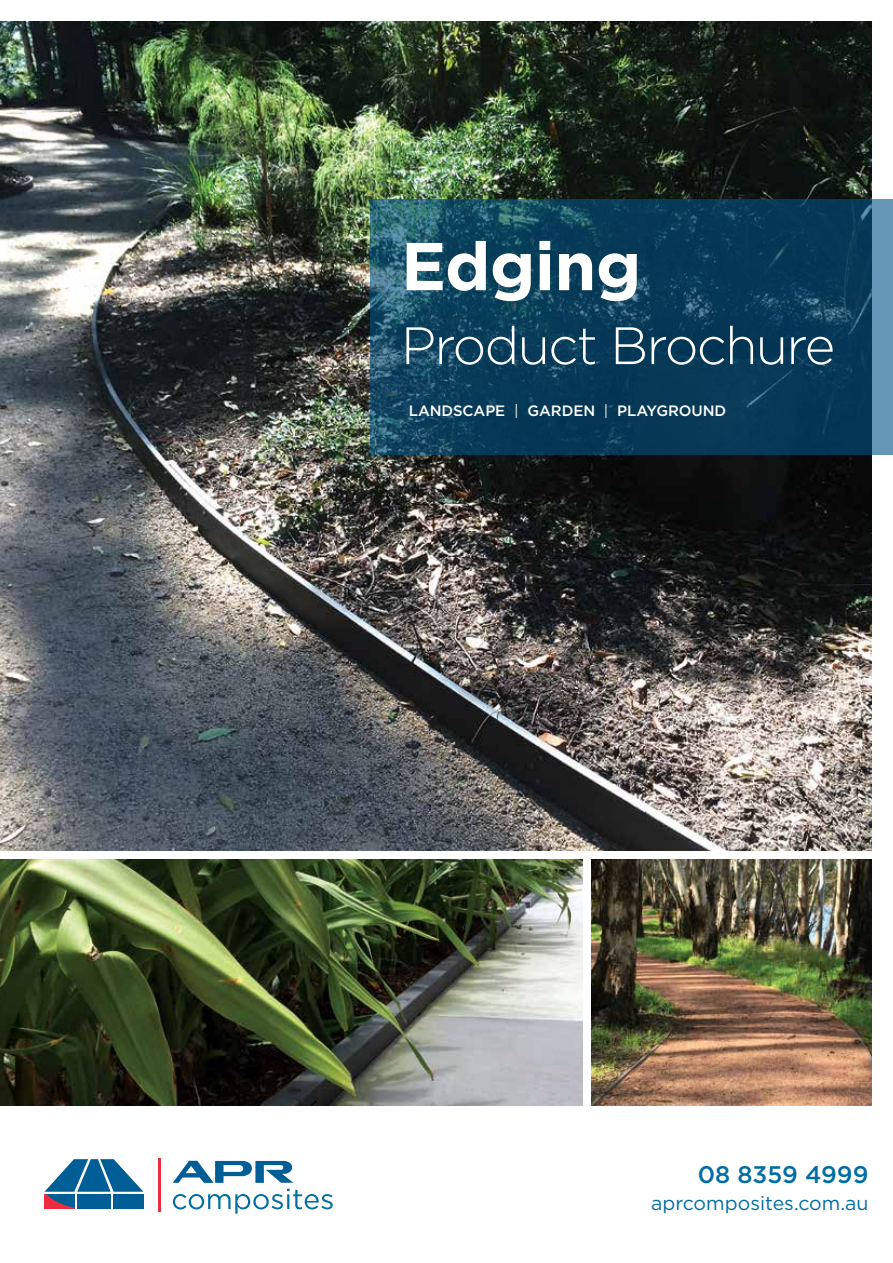
<style>
.page{position:relative;width:893px;height:1263px;background:#fff}
.page>*{position:absolute;margin:0;border:0;box-sizing:border-box;transform-origin:0 0}
.t1{font:700 67.5px "Gotham";letter-spacing:-.01em;color:#fff}
.t2{font:300 52.5px "Gotham";letter-spacing:-.03em;color:#fff}
.t3{font:500 24px "Gotham";color:#006da3}
.t4{font:19.5px "Gotham";color:#006da3}
.t5{font:500 15px "Gotham";letter-spacing:-.005em;color:#fff}
.s1{font-weight:400;color:#f4f9f2}
</style>
<div class="page">
<img style="left:0;top:21px;width:872px;height:829px">
<img style="left:591px;top:859px;width:281px;height:247px">
<img style="left:0;top:859px;width:583px;height:247px">
<hr style="left:158px;top:1158px;width:3px;height:54px;background:#ee2c40">
<svg style="left:173px;top:1161px;width:120px;height:22px"></svg>
<div style="left:113px;top:1194px;width:31px;height:15px;background:#005e96"></div>
<svg style="left:44px;top:1159px;width:99px;height:50px"></svg>
<svg style="left:173px;top:1189px;width:160px;height:25px"></svg>
<svg style="left:370px;top:200px;width:523px;height:255px;background:#0f435f"></svg>
<h1 class="t1" style="left:401px;top:236px;width:242px">Edging</h1>
<h2 class="t2" style="left:401px;top:322px;width:436px">Product Brochure</h2>
<p class="t5" style="left:409px;top:404px;width:319px">LANDSCAPE <span class="s1">|</span> GARDEN <span class="s1">|</span> PLAYGROUND</p>
<h3 class="t3" style="left:698px;top:1164px;width:172px">08 8359 4999</h3>
<h3 class="t4" style="left:651px;top:1194px;width:219px">aprcomposites.com.au</h3>
</div>
